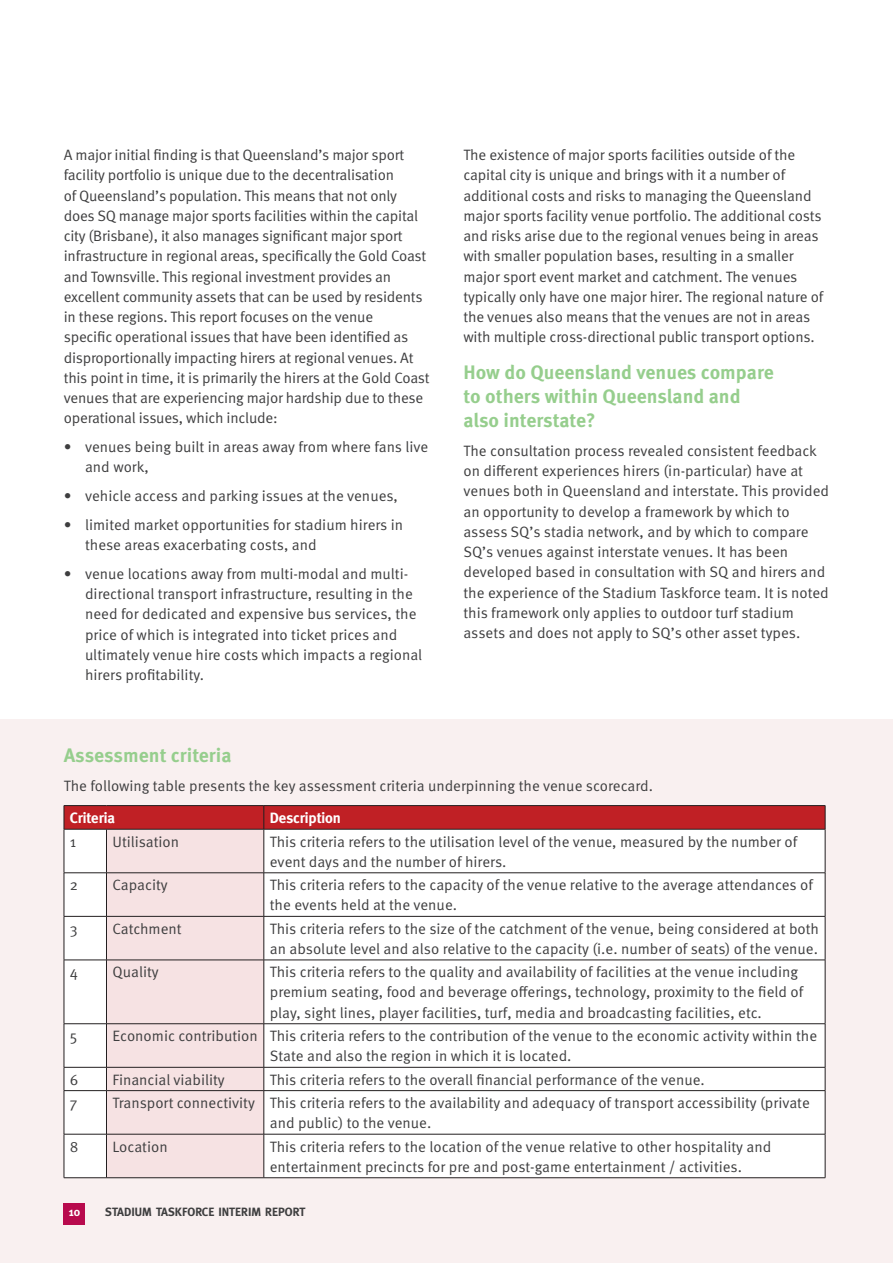
<style>
.page{position:relative;width:893px;height:1263px;background:#fff}
.page>*{position:absolute;margin:0;border:0;box-sizing:border-box;transform-origin:0 0}
.t1{font:700 19.5px/24px "Meta Pro";color:#96ce8d}
.t2{font:15px/20.2px "Meta Pro";letter-spacing:-.005em;color:#3e3e3f}
.t3{font:700 15px "Meta";color:#fff}
.t4{font:700 12px "Meta";color:#3e3e3f}
.t5{font:700 12px "Meta";color:#fff}
</style>
<div class="page">
<div style="left:0;top:719px;width:893px;height:544px;background:#f9f0f0"></div>
<div style="left:65px;top:830px;width:760px;height:347px;background:#fff"></div>
<div style="left:107px;top:830px;width:157px;height:347px;background:#f6e2e3"></div>
<hr style="left:64px;top:872px;width:42px;height:1px;background:#231f20">
<hr style="left:106px;top:872px;width:158px;height:1px;background:#231f20">
<hr style="left:264px;top:872px;width:561px;height:1px;background:#231f20">
<hr style="left:64px;top:916px;width:42px;height:1px;background:#231f20">
<hr style="left:106px;top:916px;width:158px;height:1px;background:#231f20">
<hr style="left:264px;top:916px;width:561px;height:1px;background:#231f20">
<hr style="left:64px;top:960px;width:42px;height:1px;background:#231f20">
<hr style="left:106px;top:960px;width:158px;height:1px;background:#231f20">
<hr style="left:264px;top:960px;width:561px;height:1px;background:#231f20">
<hr style="left:64px;top:1023px;width:42px;height:1px;background:#231f20">
<hr style="left:106px;top:1023px;width:158px;height:1px;background:#231f20">
<hr style="left:264px;top:1023px;width:561px;height:1px;background:#231f20">
<hr style="left:64px;top:1067px;width:42px;height:1px;background:#231f20">
<hr style="left:106px;top:1067px;width:158px;height:1px;background:#231f20">
<hr style="left:264px;top:1067px;width:561px;height:1px;background:#231f20">
<hr style="left:64px;top:1090px;width:42px;height:1px;background:#231f20">
<hr style="left:106px;top:1090px;width:158px;height:1px;background:#231f20">
<hr style="left:264px;top:1090px;width:561px;height:1px;background:#231f20">
<hr style="left:64px;top:1134px;width:42px;height:1px;background:#231f20">
<hr style="left:106px;top:1134px;width:158px;height:1px;background:#231f20">
<hr style="left:264px;top:1134px;width:561px;height:1px;background:#231f20">
<svg style="left:64px;top:805px;width:762px;height:24px;background:#b72025"></svg>
<hr style="left:64px;top:829px;width:42px;height:1px;background:#231f20">
<hr style="left:64px;top:829px;width:1px;height:44px;background:#231f20">
<hr style="left:106px;top:829px;width:158px;height:1px;background:#231f20">
<hr style="left:106px;top:829px;width:1px;height:44px;background:#231f20">
<hr style="left:264px;top:829px;width:561px;height:1px;background:#231f20">
<hr style="left:264px;top:829px;width:1px;height:44px;background:#231f20">
<hr style="left:825px;top:829px;width:1px;height:44px;background:#231f20">
<hr style="left:64px;top:873px;width:1px;height:43px;background:#231f20">
<hr style="left:106px;top:873px;width:1px;height:43px;background:#231f20">
<hr style="left:264px;top:873px;width:1px;height:43px;background:#231f20">
<hr style="left:825px;top:873px;width:1px;height:43px;background:#231f20">
<hr style="left:64px;top:916px;width:1px;height:44px;background:#231f20">
<hr style="left:106px;top:916px;width:1px;height:44px;background:#231f20">
<hr style="left:264px;top:916px;width:1px;height:44px;background:#231f20">
<hr style="left:825px;top:916px;width:1px;height:44px;background:#231f20">
<hr style="left:64px;top:960px;width:1px;height:63px;background:#231f20">
<hr style="left:106px;top:960px;width:1px;height:63px;background:#231f20">
<hr style="left:264px;top:960px;width:1px;height:63px;background:#231f20">
<hr style="left:825px;top:960px;width:1px;height:63px;background:#231f20">
<hr style="left:64px;top:1024px;width:1px;height:43px;background:#231f20">
<hr style="left:106px;top:1024px;width:1px;height:43px;background:#231f20">
<hr style="left:264px;top:1024px;width:1px;height:43px;background:#231f20">
<hr style="left:825px;top:1024px;width:1px;height:43px;background:#231f20">
<svg style="left:64px;top:1067px;width:1px;height:23px"></svg>
<svg style="left:106px;top:1067px;width:1px;height:23px"></svg>
<svg style="left:264px;top:1067px;width:1px;height:23px"></svg>
<svg style="left:825px;top:1067px;width:1px;height:23px"></svg>
<hr style="left:64px;top:1091px;width:1px;height:43px;background:#231f20">
<hr style="left:106px;top:1091px;width:1px;height:43px;background:#231f20">
<hr style="left:264px;top:1091px;width:1px;height:43px;background:#231f20">
<hr style="left:825px;top:1091px;width:1px;height:43px;background:#231f20">
<hr style="left:64px;top:1134px;width:1px;height:43px;background:#231f20">
<hr style="left:106px;top:1134px;width:1px;height:43px;background:#231f20">
<hr style="left:264px;top:1134px;width:1px;height:43px;background:#231f20">
<hr style="left:825px;top:1134px;width:1px;height:43px;background:#231f20">
<hr style="left:64px;top:1177px;width:42px;height:1px;background:#231f20">
<hr style="left:106px;top:1177px;width:158px;height:1px;background:#231f20">
<hr style="left:264px;top:1177px;width:561px;height:1px;background:#231f20">
<div style="left:64px;top:1203px;width:21px;height:22px;background:#b80a4d"></div>
<p class="t2" style="left:64px;top:145px;width:367px">A major initial finding is that Queensland’s major sport facility portfolio is unique due to the decentralisation<br>of Queensland’s population. This means that not only does SQ manage major sports facilities within the capital city (Brisbane), it also manages significant major sport infrastructure in regional areas, specifically the Gold Coast and Townsville. This regional investment provides an excellent community assets that can be used by residents in these regions. This report focuses on the venue<br>specific operational issues that have been identified as disproportionally impacting hirers at regional venues. At this point in time, it is primarily the hirers at the Gold Coast venues that are experiencing major hardship due to these operational issues, which include:</p>
<p class="t2" style="left:85px;top:437px;width:345px;text-indent:-21px">• venues being built in areas away from where fans live and work,</p>
<p class="t2" style="left:64px;top:486px;width:336px">• vehicle access and parking issues at the venues,</p>
<p class="t2" style="left:85px;top:515px;width:320px;text-indent:-21px">• limited market opportunities for stadium hirers in these areas exacerbating costs, and</p>
<p class="t2" style="left:85px;top:564px;width:339px;text-indent:-21px">• venue locations away from multi-modal and multi&shy;directional transport infrastructure, resulting in the need for dedicated and expensive bus services, the price of which is integrated into ticket prices and ultimately venue hire costs which impacts a regional hirers profitability.</p>
<p class="t2" style="left:463px;top:145px;width:361px">The existence of major sports facilities outside of the capital city is unique and brings with it a number of additional costs and risks to managing the Queensland major sports facility venue portfolio. The additional costs and risks arise due to the regional venues being in areas with smaller population bases, resulting in a smaller major sport event market and catchment. The venues typically only have one major hirer. The regional nature of the venues also means that the venues are not in areas with multiple cross-directional public transport options.</p>
<h1 class="t1" style="left:463px;top:361px;width:312px">How do Queensland venues compare to others within Queensland and also interstate?</h1>
<p class="t2" style="left:463px;top:441px;width:367px">The consultation process revealed consistent feedback on different experiences hirers (in-particular) have at venues both in Queensland and interstate. This provided an opportunity to develop a framework by which to assess SQ’s stadia network, and by which to compare SQ’s venues against interstate venues. It has been developed based in consultation with SQ and hirers and the experience of the Stadium Taskforce team. It is noted this framework only applies to outdoor turf stadium assets and does not apply to SQ’s other asset types.</p>
<h1 class="t1" style="left:64px;top:744px;width:169px">Assessment criteria</h1>
<p class="t2" style="left:64px;top:776px;width:591px">The following table presents the key assessment criteria underpinning the venue scorecard.</p>
<p class="t3" style="left:70px;top:809px;width:46px">Criteria</p>
<p class="t3" style="left:270px;top:809px;width:73px">Description</p>
<p class="t2" style="left:70px;top:832px;width:8px">1</p>
<p class="t2" style="left:112px;top:832px;width:68px">Utilisation</p>
<p class="t2" style="left:270px;top:832px;width:529px">This criteria refers to the utilisation level of the venue, measured by the number of event days and the number of hirers.</p>
<p class="t2" style="left:70px;top:875px;width:10px">2</p>
<p class="t2" style="left:112px;top:875px;width:57px">Capacity</p>
<p class="t2" style="left:270px;top:875px;width:545px">This criteria refers to the capacity of the venue relative to the average attendances of the events held at the venue.</p>
<p class="t2" style="left:70px;top:919px;width:9px">3</p>
<p class="t2" style="left:112px;top:919px;width:71px">Catchment</p>
<p class="t2" style="left:270px;top:919px;width:551px">This criteria refers to the size of the catchment of the venue, being considered at both an absolute level and also relative to the capacity (i.e. number of seats) of the venue.</p>
<p class="t2" style="left:70px;top:962px;width:10px">4</p>
<p class="t2" style="left:112px;top:962px;width:48px">Quality</p>
<p class="t2" style="left:270px;top:962px;width:535px">This criteria refers to the quality and availability of facilities at the venue including premium seating, food and beverage offerings, technology, proximity to the field of play, sight lines, player facilities, turf, media and broadcasting facilities, etc.</p>
<p class="t2" style="left:70px;top:1026px;width:9px">5</p>
<p class="t2" style="left:270px;top:1026px;width:549px;text-indent:-157px">Economic contribution This criteria refers to the contribution of the venue to the economic activity within the<br>State and also the region in which it is located.</p>
<p class="t2" style="left:70px;top:1070px;width:10px">6</p>
<p class="t2" style="left:112px;top:1070px;width:114px">Financial viability</p>
<p class="t2" style="left:270px;top:1070px;width:436px">This criteria refers to the overall financial performance of the venue.</p>
<p class="t2" style="left:70px;top:1093px;width:9px">7</p>
<p class="t2" style="left:270px;top:1093px;width:541px;text-indent:-157px">Transport connectivity This criteria refers to the availability and adequacy of transport accessibility (private and public) to the venue.</p>
<p class="t2" style="left:70px;top:1137px;width:10px">8</p>
<p class="t2" style="left:112px;top:1137px;width:57px">Location</p>
<p class="t2" style="left:270px;top:1137px;width:503px">This criteria refers to the location of the venue relative to other hospitality and entertainment precincts for pre and post-game entertainment / activities.</p>
<p class="t5" style="left:69px;top:1205px;width:13px">10</p>
<p class="t4" style="left:105px;top:1205px;width:202px">STADIUM TASKFORCE INTERIM REPORT</p>
</div>
